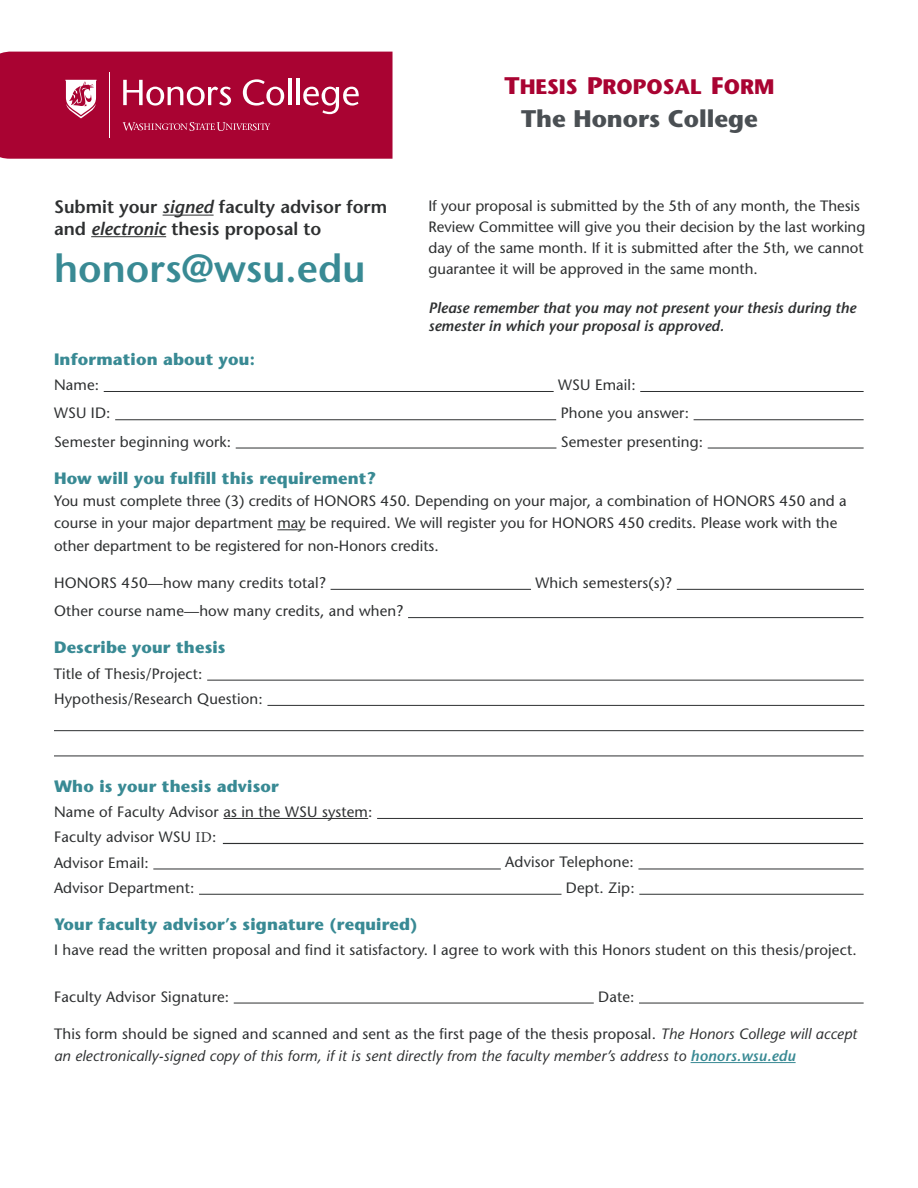
<style>
.page{position:relative;width:918px;height:1188px;background:#fff}
.page>*{position:absolute;margin:0;border:0;box-sizing:border-box;transform-origin:0 0}
.t1{font:600 39px "Stone Sans Std";color:#398a94}
.t2{font:700 24px "Stone Sans Std";color:#4a4f53}
.t3{font:700 21px "Stone Sans Std";color:#a90332}
.t4{font:600 18px/21.6px "Stone Sans Std";color:#2e3031}
.t5{font:700 16.5px "Stone Sans Std";letter-spacing:.01em;color:#398a94}
.t6{font:500 15px/25px "Stone Sans Std";letter-spacing:.01em;color:#2e3031}
.t7{font:italic 500 15px/22.2px "Stone Sans Std";letter-spacing:.01em;color:#2e3031}
.t8{font:italic 600 15px/18px "Stone Sans Std";color:#2e3031}
.s1{font-style:italic}
.s2{font-size:24px}
.s3{font-style:inherit}
.s4{font-family:"Minion Pro";font-weight:400}
.s5{font-style:normal}
.s6{font-weight:600;color:#398a94}
</style>
<div class="page">
<svg style="left:0;top:52px;width:393px;height:107px;background:#af1540"></svg>
<hr style="left:104px;top:391px;width:450px;height:1px;background:#2e3031">
<hr style="left:640px;top:391px;width:224px;height:1px;background:#2e3031">
<hr style="left:115px;top:419px;width:441px;height:1px;background:#2e3031">
<hr style="left:694px;top:419px;width:170px;height:1px;background:#2e3031">
<hr style="left:236px;top:448px;width:320px;height:1px;background:#2e3031">
<hr style="left:708px;top:448px;width:156px;height:1px;background:#2e3031">
<svg style="left:277px;top:529px;width:29px;height:1px"></svg>
<hr style="left:331px;top:589px;width:200px;height:1px;background:#2e3031">
<hr style="left:677px;top:589px;width:187px;height:1px;background:#2e3031">
<hr style="left:408px;top:617px;width:455px;height:1px;background:#2e3031">
<hr style="left:207px;top:680px;width:657px;height:1px;background:#2e3031">
<hr style="left:267px;top:705px;width:597px;height:1px;background:#2e3031">
<hr style="left:54px;top:730px;width:810px;height:1px;background:#2e3031">
<hr style="left:54px;top:756px;width:810px;height:1px;background:#2e3031">
<hr style="left:223px;top:818px;width:145px;height:1px;background:#2e3031">
<hr style="left:377px;top:818px;width:486px;height:1px;background:#2e3031">
<hr style="left:223px;top:843px;width:640px;height:1px;background:#2e3031">
<hr style="left:153px;top:869px;width:348px;height:1px;background:#2e3031">
<hr style="left:638px;top:869px;width:226px;height:1px;background:#2e3031">
<hr style="left:199px;top:894px;width:363px;height:1px;background:#2e3031">
<hr style="left:639px;top:894px;width:225px;height:1px;background:#2e3031">
<hr style="left:234px;top:1003px;width:360px;height:1px;background:#2e3031">
<hr style="left:639px;top:1003px;width:225px;height:1px;background:#2e3031">
<hr style="left:691px;top:1062px;width:105px;height:1px;background:#398a94">
<hr style="left:163px;top:215px;width:51px;height:1px;background:#2e3031">
<hr style="left:91px;top:236px;width:75px;height:1px;background:#2e3031">
<p class="t4" style="left:54px;top:196px;width:335px">Submit your <span class="s1">signed</span> faculty advisor form and <span class="s1">electronic</span> thesis proposal to</p>
<p class="t1" style="left:54px;top:245px;width:313px">honors@wsu.edu</p>
<p class="t3" style="left:505px;top:74px;width:271px"><span class="s2">T</span>HESIS <span class="s2">P</span>ROPOSAL <span class="s2">F</span>ORM</p>
<p class="t2" style="left:521px;top:104px;width:238px"><span class="s3">T</span>he Honors College</p>
<p class="t6" style="left:429px;top:195px;width:438px;line-height:21px">If your proposal is submitted by the 5th of any month, the Thesis Review Committee will give you their decision by the last working day of the same month. If it is submitted after the 5th, we cannot guarantee it will be approved in the same month.</p>
<p class="t8" style="left:429px;top:299px;width:429px">Please remember that you may not present your thesis during the semester in which your proposal is approved.</p>
<p class="t5" style="left:54px;top:349px;width:202px">Information about you:</p>
<p class="t6" style="left:54px;top:372px;width:47px">Name:</p>
<p class="t6" style="left:558px;top:372px;width:79px">WSU Email:</p>
<p class="t6" style="left:54px;top:401px;width:58px">WSU ID:</p>
<p class="t6" style="left:561px;top:401px;width:130px">Phone you answer:</p>
<p class="t6" style="left:54px;top:429px;width:179px">Semester beginning work:</p>
<p class="t6" style="left:561px;top:429px;width:144px">Semester presenting:</p>
<p class="t5" style="left:54px;top:468px;width:324px">How will you fulfill this requirement?</p>
<p class="t6" style="left:54px;top:490px;width:794px;line-height:22.2px">You must complete three (3) credits of HONORS 450. Depending on your major, a combination of HONORS 450 and a course in your major department may be required. We will register you for HONORS 450 credits. Please work with the other department to be registered for non-Honors credits.</p>
<p class="t6" style="left:54px;top:570px;width:273px">HONORS 450—how many credits total?</p>
<p class="t6" style="left:536px;top:570px;width:138px">Which semesters(s)?</p>
<p class="t6" style="left:54px;top:598px;width:351px">Other course name—how many credits, and when?</p>
<p class="t5" style="left:54px;top:638px;width:173px">Describe your thesis</p>
<p class="t6" style="left:54px;top:661px;width:150px">Title of Thesis/Project:</p>
<p class="t6" style="left:54px;top:686px;width:210px">Hypothesis/Research Question:</p>
<p class="t5" style="left:54px;top:776px;width:226px">Who is your thesis advisor</p>
<p class="t6" style="left:54px;top:800px;width:320px">Name of Faculty Advisor as in the WSU system:<br>Faculty advisor WSU <span class="s4">ID</span>:<br>Advisor Email:<br>Advisor Department:</p>
<p class="t6" style="left:505px;top:850px;width:130px">Advisor Telephone:</p>
<p class="t6" style="left:566px;top:875px;width:70px">Dept. Zip:</p>
<p class="t5" style="left:54px;top:914px;width:365px">Your faculty advisor’s signature (required)</p>
<p class="t6" style="left:54px;top:938px;width:804px">I have read the written proposal and find it satisfactory. I agree to work with this Honors student on this thesis/project.</p>
<p class="t6" style="left:54px;top:984px;width:177px">Faculty Advisor Signature:</p>
<p class="t6" style="left:598px;top:984px;width:38px">Date:</p>
<p class="t7" style="left:54px;top:1023px;width:805px"><span class="s5">This form should be signed and scanned and sent as the first page of the thesis proposal.</span> The Honors College will accept an electronically-signed copy of this form, if it is sent directly from the faculty member’s address to <span class="s6">honors.wsu.edu</span></p>
</div>
